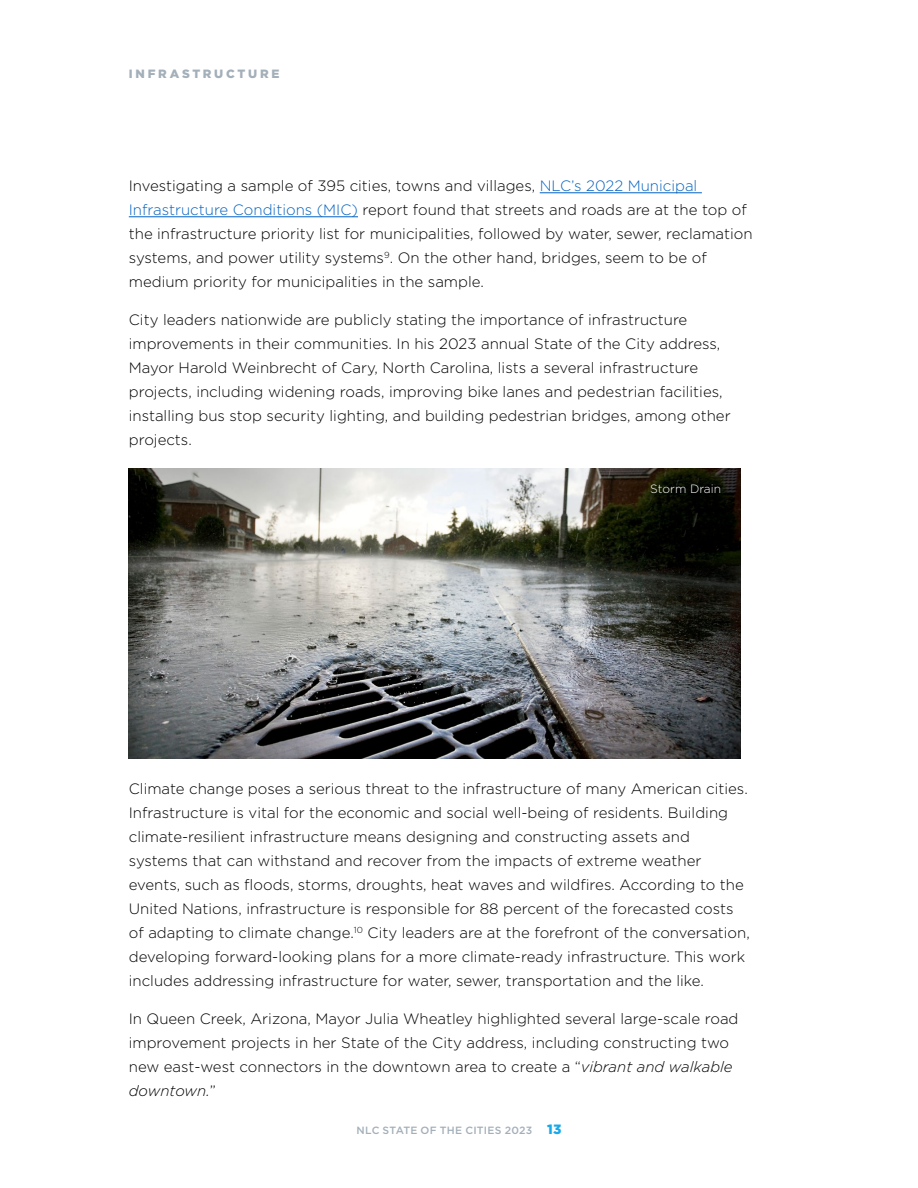
<style>
.page{position:relative;width:918px;height:1188px;background:#fff}
.page>*{position:absolute;margin:0;border:0;box-sizing:border-box;transform-origin:0 0}
.Body_Copy{font:300 15px/24px "Gotham";color:#000}
.top_header{font:900 12px "Gotham";letter-spacing:.23em;color:#a3afb9}
.Body_Copy-2{font:300 12px "Gotham";color:#fff}
.t1{font:500 10.5px "Gotham";letter-spacing:.02em;color:#a3afb9}
.s1{color:#0563c1}
.s2{font-style:italic}
.s3{font-weight:900;font-size:13.5px;color:#18a9e8}
</style>
<div class="page">
<hr style="left:540px;top:192px;width:162px;height:1px;background:#0563c1">
<hr style="left:129px;top:216px;width:229px;height:1px;background:#0563c1">
<img style="left:129px;top:469px;width:612px;height:289px">
<p class="top_header" style="left:129px;top:65px;width:152px">INFRASTRUCTURE</p>
<p class="Body_Copy" style="left:129px;top:174px;width:625px">Investigating a sample of 395 cities, towns and villages, <span class="s1">NLC’s 2022 Municipal Infrastructure Conditions (MIC)</span> report found that streets and roads are at the top of the infrastructure priority list for municipalities, followed by water, sewer, reclamation systems, and power utility systems<sup>9</sup>. On the other hand, bridges, seem to be of medium priority for municipalities in the sample.</p>
<p class="Body_Copy" style="left:129px;top:307px;width:603px">City leaders nationwide are publicly stating the importance of infrastructure improvements in their communities. In his 2023 annual State of the City address, Mayor Harold Weinbrecht of Cary, North Carolina, lists a several infrastructure projects, including widening roads, improving bike lanes and pedestrian facilities, installing bus stop security lighting, and building pedestrian bridges, among other projects.</p>
<p class="Body_Copy-2" style="left:650px;top:482px;width:72px">Storm Drain</p>
<p class="Body_Copy" style="left:129px;top:777px;width:623px">Climate change poses a serious threat to the infrastructure of many American cities.<br>Infrastructure is vital for the economic and social well-being of residents. Building climate-resilient infrastructure means designing and constructing assets and systems that can withstand and recover from the impacts of extreme weather events, such as floods, storms, droughts, heat waves and wildfires. According to the United Nations, infrastructure is responsible for 88 percent of the forecasted costs of adapting to climate change.<sup>10</sup> City leaders are at the forefront of the conversation, developing forward-looking plans for a more climate-ready infrastructure. This work includes addressing infrastructure for water, sewer, transportation and the like.</p>
<p class="Body_Copy" style="left:129px;top:1006px;width:611px">In Queen Creek, Arizona, Mayor Julia Wheatley highlighted several large-scale road improvement projects in her State of the City address, including constructing two new east-west connectors in the downtown area to create a “<span class="s2">vibrant and walkable downtown.</span>”</p>
<p class="t1" style="left:357px;top:1123px;width:206px">NLC STATE OF THE CITIES 2023 <span class="s3">13</span></p>
</div>
